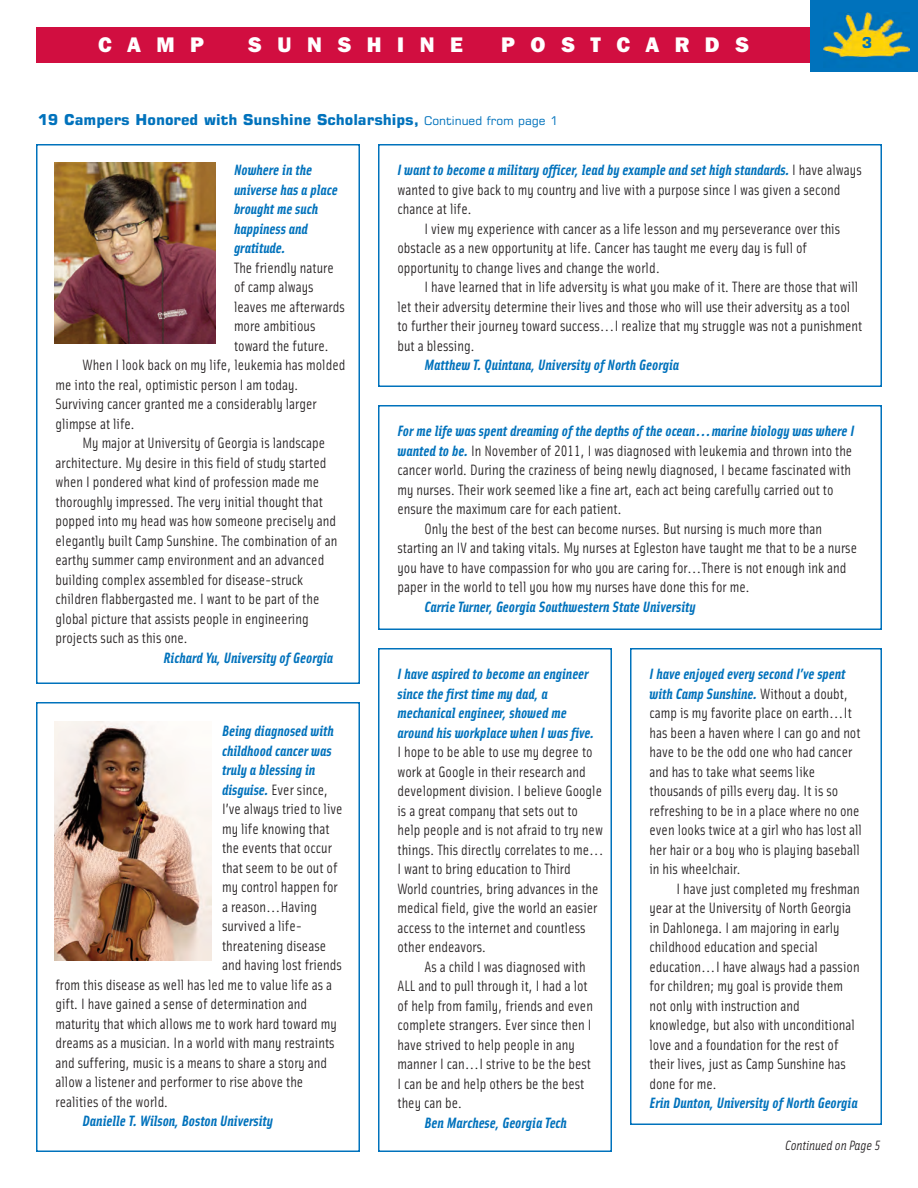
<style>
.page{position:relative;width:918px;height:1188px;background:#fff}
.page>*{position:absolute;margin:0;border:0;box-sizing:border-box;transform-origin:0 0}
.t1{font:800 21px "Franklin Gothic IT Cby BT";letter-spacing:.74em;color:#fff}
.t2{font:15px/19.5px "Solex Regular Lining";color:#231f20}
.t3{font:italic 15px/19.5px "Solex Bold Lining";color:#0072bc}
.t4{font:700 15px "Square 721 BT";color:#0072bc}
.t5{font:italic 13.5px "Solex Regular Lining";letter-spacing:-.01em;color:#231f20}
.s1{font-weight:400;font-size:12px}
.s2{font-family:"Solex Regular Lining";font-style:normal;color:#231f20}
.s3{font-family:"Solex Bold Lining";font-style:italic;color:#0072bc}
</style>
<div class="page">
<div style="left:36px;top:27px;width:846px;height:36px;background:#d10e40"></div>
<div style="left:810px;top:0;width:108px;height:72px;background:#0072bc"></div>
<img style="left:824px;top:13px;width:86px;height:46px">
<div style="left:36px;top:144px;width:324px;height:540px;border:2px solid #0072bc"></div>
<div style="left:378px;top:144px;width:504px;height:243px;border:2px solid #0072bc"></div>
<div style="left:36px;top:702px;width:324px;height:450px;border:2px solid #0072bc"></div>
<div style="left:378px;top:405px;width:504px;height:225px;border:2px solid #0072bc"></div>
<div style="left:378px;top:648px;width:234px;height:504px;border:2px solid #0072bc"></div>
<img style="left:54px;top:722px;width:158px;height:239px">
<img style="left:54px;top:162px;width:162px;height:182px">
<div style="left:630px;top:648px;width:252px;height:477px;border:2px solid #0072bc"></div>
<h1 class="t1" style="left:98px;top:37px;width:107px">CAMP</h1>
<h1 class="t1" style="left:248px;top:37px;width:217px">SUNSHINE</h1>
<h1 class="t1" style="left:501px;top:37px;width:249px">POSTCARDS</h1>
<p class="t4" style="left:862px;top:37px;width:12px">3</p>
<p class="t4" style="left:38px;top:114px;width:522px">19 Campers Honored with Sunshine Scholarships, <span class="s1">Continued from page 1</span></p>
<p class="t3" style="left:234px;top:160px;width:105px">Nowhere in the universe has a place brought me such happiness and gratitude.</p>
<p class="t2" style="left:234px;top:258px;width:101px">The friendly nature</p>
<p class="t2" style="left:234px;top:277px;width:81px">of camp always</p>
<p class="t2" style="left:234px;top:297px;width:112px">leaves me afterwards</p>
<p class="t2" style="left:234px;top:316px;width:83px">more ambitious</p>
<p class="t2" style="left:234px;top:336px;width:96px">toward the future.</p>
<p class="t2" style="left:82px;top:355px;width:264px">When I look back on my life, leukemia has molded</p>
<p class="t2" style="left:55px;top:375px;width:245px">me into the real, optimistic person I am today.</p>
<p class="t2" style="left:55px;top:394px;width:263px">Surviving cancer granted me a considerably larger</p>
<p class="t2" style="left:55px;top:414px;width:81px">glimpse at life.</p>
<p class="t2" style="left:82px;top:433px;width:244px">My major at University of Georgia is landscape</p>
<p class="t2" style="left:55px;top:453px;width:272px">architecture. My desire in this field of study started</p>
<p class="t2" style="left:55px;top:472px;width:265px">when I pondered what kind of profession made me</p>
<p class="t2" style="left:55px;top:492px;width:269px">thoroughly impressed. The very initial thought that</p>
<p class="t2" style="left:55px;top:511px;width:282px">popped into my head was how someone precisely and</p>
<p class="t2" style="left:55px;top:531px;width:283px">elegantly built Camp Sunshine. The combination of an</p>
<p class="t2" style="left:55px;top:550px;width:270px">earthy summer camp environment and an advanced</p>
<p class="t2" style="left:55px;top:570px;width:249px">building complex assembled for disease-struck</p>
<p class="t2" style="left:55px;top:589px;width:265px">children flabbergasted me. I want to be part of the</p>
<p class="t2" style="left:55px;top:609px;width:255px">global picture that assists people in engineering</p>
<p class="t2" style="left:55px;top:628px;width:134px">projects such as this one.</p>
<p class="t3" style="left:163px;top:648px;width:171px">Richard Yu, University of Georgia</p>
<p class="t3" style="left:397px;top:160px;width:466px">I want to become a military officer, lead by example and set high standards. <span class="s2">I have always</span></p>
<p class="t2" style="left:397px;top:180px;width:444px">wanted to give back to my country and live with a purpose since I was given a second chance at life.</p>
<p class="t2" style="left:397px;top:219px;width:444px;text-indent:27px">I view my experience with cancer as a life lesson and my perseverance over this obstacle as a new opportunity at life. Cancer has taught me every day is full of opportunity to change lives and change the world.</p>
<p class="t2" style="left:397px;top:277px;width:466px;text-indent:27px">I have learned that in life adversity is what you make of it. There are those that will let their adversity determine their lives and those who will use their adversity as a tool to further their journey toward success...I realize that my struggle was not a punishment but a blessing.</p>
<p class="t3" style="left:424px;top:355px;width:256px">Matthew T. Quintana, University of North Georgia</p>
<p class="t3" style="left:398px;top:421px;width:458px">For me life was spent dreaming of the depths of the ocean...marine biology was where I</p>
<p class="t2" style="left:398px;top:441px;width:456px"><span class="s3">wanted to be.</span> In November of 2011, I was diagnosed with leukemia and thrown into the</p>
<p class="t2" style="left:398px;top:460px;width:455px">cancer world. During the craziness of being newly diagnosed, I became fascinated with</p>
<p class="t2" style="left:398px;top:480px;width:438px">my nurses. Their work seemed like a fine art, each act being carefully carried out to</p>
<p class="t2" style="left:398px;top:499px;width:226px">ensure the maximum care for each patient.</p>
<p class="t2" style="left:424px;top:519px;width:399px">Only the best of the best can become nurses. But nursing is much more than</p>
<p class="t2" style="left:398px;top:538px;width:461px">starting an IV and taking vitals. My nurses at Egleston have taught me that to be a nurse</p>
<p class="t2" style="left:398px;top:558px;width:451px">you have to have compassion for who you are caring for...There is not enough ink and</p>
<p class="t2" style="left:398px;top:577px;width:354px">paper in the world to tell you how my nurses have done this for me.</p>
<p class="t3" style="left:424px;top:597px;width:273px">Carrie Turner, Georgia Southwestern State University</p>
<p class="t3" style="left:222px;top:722px;width:113px">Being diagnosed with childhood cancer was truly a blessing in</p>
<p class="t2" style="left:222px;top:780px;width:108px"><span class="s3">disguise.</span> Ever since,</p>
<p class="t2" style="left:222px;top:800px;width:122px">I’ve always tried to live</p>
<p class="t2" style="left:222px;top:819px;width:109px">my life knowing that</p>
<p class="t2" style="left:222px;top:839px;width:111px">the events that occur</p>
<p class="t2" style="left:222px;top:858px;width:117px">that seem to be out of</p>
<p class="t2" style="left:222px;top:878px;width:117px">my control happen for</p>
<p class="t2" style="left:222px;top:897px;width:97px">a reason...Having</p>
<p class="t2" style="left:222px;top:917px;width:82px">survived a life-</p>
<p class="t2" style="left:222px;top:936px;width:106px">threatening disease</p>
<p class="t2" style="left:222px;top:956px;width:121px">and having lost friends</p>
<p class="t2" style="left:55px;top:975px;width:278px">from this disease as well has led me to value life as a</p>
<p class="t2" style="left:55px;top:995px;width:253px">gift. I have gained a sense of determination and</p>
<p class="t2" style="left:55px;top:1014px;width:283px">maturity that which allows me to work hard toward my</p>
<p class="t2" style="left:56px;top:1034px;width:281px">dreams as a musician. In a world with many restraints</p>
<p class="t2" style="left:56px;top:1053px;width:273px">and suffering, music is a means to share a story and</p>
<p class="t2" style="left:56px;top:1073px;width:249px">allow a listener and performer to rise above the</p>
<p class="t2" style="left:56px;top:1092px;width:114px">realities of the world.</p>
<p class="t3" style="left:82px;top:1112px;width:192px">Danielle T. Wilson, Boston University</p>
<p class="t3" style="left:398px;top:664px;width:198px">I have aspired to become an engineer since the first time my dad, a mechanical engineer, showed me around his workplace when I was five.</p>
<p class="t2" style="left:398px;top:742px;width:207px">I hope to be able to use my degree to work at Google in their research and development division. I believe Google is a great company that sets out to help people and is not afraid to try new things. This directly correlates to me...<br>I want to bring education to Third World countries, bring advances in the medical field, give the world an easier access to the internet and countless other endeavors.</p>
<p class="t2" style="left:398px;top:957px;width:197px;text-indent:27px">As a child I was diagnosed with<br>ALL and to pull through it, I had a lot of help from family, friends and even complete strangers. Ever since then I have strived to help people in any manner I can...I strive to be the best<br>I can be and help others be the best they can be.</p>
<p class="t3" style="left:424px;top:1113px;width:144px">Ben Marchese, Georgia Tech</p>
<p class="t3" style="left:650px;top:664px;width:200px">I have enjoyed every second I’ve spent with Camp Sunshine. <span class="s2">Without a doubt,</span></p>
<p class="t2" style="left:650px;top:703px;width:214px">camp is my favorite place on earth...It has been a haven where I can go and not have to be the odd one who had cancer and has to take what seems like thousands of pills every day. It is so refreshing to be in a place where no one even looks twice at a girl who has lost all her hair or a boy who is playing baseball in his wheelchair.</p>
<p class="t2" style="left:650px;top:879px;width:212px;text-indent:27px">I have just completed my freshman year at the University of North Georgia in Dahlonega. I am majoring in early childhood education and special education...I have always had a passion for children; my goal is provide them not only with instruction and knowledge, but also with unconditional love and a foundation for the rest of their lives, just as Camp Sunshine has done for me.</p>
<p class="t3" style="left:650px;top:1093px;width:210px">Erin Dunton, University of North Georgia</p>
<p class="t5" style="left:785px;top:1138px;width:97px">Continued on Page 5</p>
</div>
